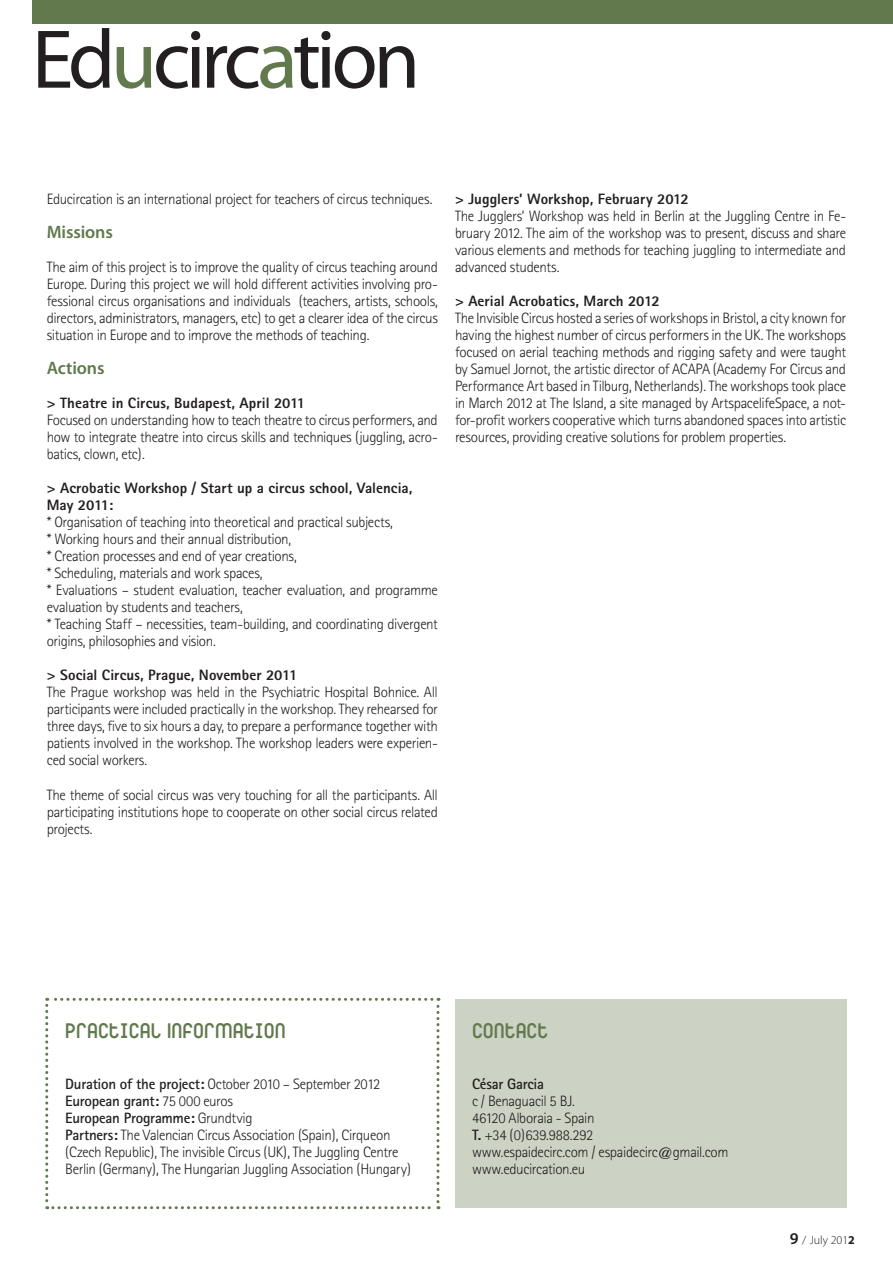
<style>
.page{position:relative;width:893px;height:1263px;background:#fff}
.page>*{position:absolute;margin:0;border:0;box-sizing:border-box;transform-origin:0 0}
.t1{font:84px "Myriad Pro";letter-spacing:-.055em;color:#231f20}
.t2{font:700 semi-expanded 21px "Garaje 53 Unicase";color:#61794d}
.t3{font:600 18px "Myriad Pro";letter-spacing:-.005em;color:#61794d}
.t4{font:300 15px/17px "Rotis Sans Serif";letter-spacing:-.025em;color:#231f20;text-align:justify}
.t5{font:800 15px/17px "Rotis Sans Serif";letter-spacing:.005em;color:#231f20}
.t6{font:700 15px "Rotis Sans Serif";letter-spacing:-.015em;color:#231f20}
.t7{font:300 12px "Myriad Pro";color:#231f20}
.s1{color:#61794d}
.s2{font-weight:700}
.s3{font-weight:600;font-size:16.5px}
</style>
<div class="page">
<div style="left:33px;top:0;width:860px;height:24px;background:#61794d"></div>
<div style="left:455px;top:999px;width:391px;height:209px;background:#ccd3c4"></div>
<svg style="left:45px;top:998px;width:394px;height:211px"></svg>
<h1 class="t1" style="left:32px;top:8px;width:390px">Ed<span class="s1">u</span>circ<span class="s1">a</span>tion</h1>
<p class="t4" style="left:47px;top:191px;width:387px">Educircation is an international project for teachers of circus techniques.</p>
<p class="t3" style="left:47px;top:221px;width:68px">Missions</p>
<p class="t4" style="left:47px;top:259px;width:393px">The aim of this project is to improve the quality of circus teaching around Europe. During this project we will hold different activities involving pro&shy;fessional circus organisations and individuals (teachers, artists, schools, directors, administrators, managers, etc) to get a clearer idea of the circus situation in Europe and to improve the methods of teaching.</p>
<p class="t3" style="left:47px;top:357px;width:59px">Actions</p>
<p class="t5" style="left:47px;top:394px;width:260px">&gt; Theatre in Circus, Budapest, April 2011</p>
<p class="t4" style="left:47px;top:412px;width:393px">Focused on understanding how to teach theatre to circus performers, and how to integrate theatre into circus skills and techniques (juggling, acro&shy;batics, clown, etc).</p>
<p class="t5" style="left:47px;top:479px;width:367px">&gt; Acrobatic Workshop / Start up a circus school, Valencia,<br>May 2011:</p>
<p class="t4" style="left:47px;top:514px;width:393px;text-align:left">* Organisation of teaching into theoretical and practical subjects,<br>* Working hours and their annual distribution,<br>* Creation processes and end of year creations,<br>* Scheduling, materials and work spaces,<br>* Evaluations – student evaluation, teacher evaluation, and programme evaluation by students and teachers,<br>* Teaching Staff – necessities, team-building, and coordinating divergent origins, philosophies and vision.</p>
<p class="t5" style="left:47px;top:667px;width:252px">&gt; Social Circus, Prague, November 2011</p>
<p class="t4" style="left:47px;top:684px;width:393px">The Prague workshop was held in the Psychiatric Hospital Bohnice. All participants were included practically in the workshop. They rehearsed for three days, five to six hours a day, to prepare a performance together with patients involved in the workshop. The workshop leaders were experien&shy;ced social workers.</p>
<p class="t4" style="left:47px;top:786px;width:393px">The theme of social circus was very touching for all the participants. All participating institutions hope to cooperate on other social circus related projects.</p>
<p class="t5" style="left:455px;top:190px;width:235px">&gt; Jugglers’ Workshop, February 2012</p>
<p class="t4" style="left:455px;top:208px;width:393px">The Jugglers’ Workshop was held in Berlin at the Juggling Centre in Fe&shy;bruary 2012. The aim of the workshop was to present, discuss and share various elements and methods for teaching juggling to intermediate and advanced students.</p>
<p class="t5" style="left:455px;top:292px;width:206px">&gt; Aerial Acrobatics, March 2012</p>
<p class="t4" style="left:455px;top:310px;width:393px">The Invisible Circus hosted a series of workshops in Bristol, a city known for having the highest number of circus performers in the UK. The workshops focused on aerial teaching methods and rigging safety and were taught by Samuel Jornot, the artistic director of ACAPA (Academy For Circus and Performance Art based in Tilburg, Netherlands). The workshops took place in March 2012 at The Island, a site managed by ArtspacelifeSpace, a not&shy;for-profit workers cooperative which turns abandoned spaces into artistic resources, providing creative solutions for problem properties.</p>
<h2 class="t2" style="left:65px;top:1017px;width:222px">PRACTICAL INFORMATION</h2>
<p class="t4" style="left:65px;top:1075px;width:347px;text-align:left"><span class="s2">Duration of the project:</span> October 2010 – September 2012<br><span class="s2">European grant:</span> 75 000 euros<br><span class="s2">European Programme:</span> Grundtvig<br><span class="s2">Partners:</span> The Valencian Circus Association (Spain), Cirqueon (Czech Republic), The invisible Circus (UK), The Juggling Centre Berlin (Germany), The Hungarian Juggling Association (Hungary)</p>
<h2 class="t2" style="left:472px;top:1017px;width:78px">CONTACT</h2>
<p class="t6" style="left:472px;top:1074px;width:73px">César Garcia</p>
<p class="t4" style="left:472px;top:1092px;width:258px;text-align:left">c / Benaguacil 5 BJ.<br>46120 Alboraia - Spain<br><span class="s2">T.</span> +34 (0)639.988.292<br>www.espaidecirc.com / espaidecirc@gmail.com www.educircation.eu</p>
<p class="t7" style="left:790px;top:1233px;width:67px"><span class="s3">9</span> / July 201<span class="s2">2</span></p>
</div>
